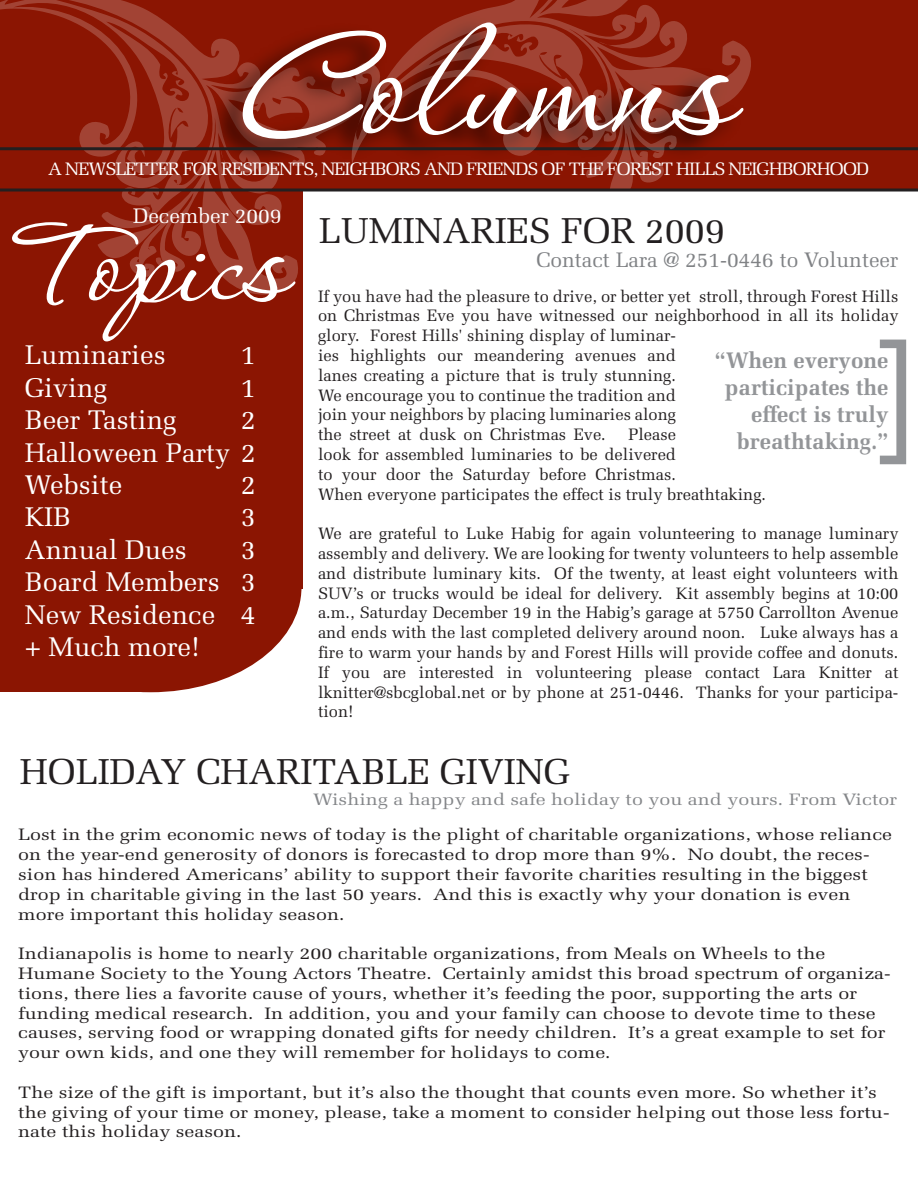
<style>
.page{position:relative;width:918px;height:1188px;background:#fff}
.page>*{position:absolute;margin:0;border:0;box-sizing:border-box;transform-origin:0 0}
.t1{font:184.5px "P22 Corinthia";color:#fff;scale:1.19 1}
.t2{font:156.3px "Myriad Pro";color:#939598;scale:.92 1}
.t3{font:138px "P22 Corinthia";color:#fff;scale:1.19 1}
.t4{font:36px "Melior";color:#231f20}
.t5{font:27px/32.4px "Melior";color:#fff;text-align:justify}
.t6{font:700 22.5px/27px "Melior";color:#939598;text-align:right}
.t7{font:21px "Melior";color:#808285}
.t8{font:21px "Melior";color:#fff}
.t9{font:18px "Melior";letter-spacing:-.055em;color:#fff}
.t10{font:16.5px/19.8px "Melior";color:#231f20}
.t11{font:16.5px/19.8px "Melior";color:#231f20;scale:1.19 1}
.t12{font:16.5px "Melior";color:#848689;scale:1.19 1}
</style>
<div class="page">
<div style="left:0;top:191px;width:302px;height:397px;background:#8b1502"></div>
<div style="left:0;top:1px;width:918px;height:190px;background:#8b1502"></div>
<svg style="left:0;top:0;width:303px;height:295px"></svg>
<img style="left:202px;top:0;width:150px;height:242px">
<hr style="left:0;top:147px;width:918px;height:3px;background:#231f20">
<div style="left:0;top:482px;width:302px;height:210px;background:#8b1502;border-radius:50%"></div>
<div style="left:0;top:555px;width:154px;height:137px;background:#8b1502"></div>
<svg style="left:352px;top:0;width:399px;height:189px"></svg>
<hr style="left:0;top:189px;width:918px;height:3px;background:#231f20">
<h1 class="t1" style="left:244px;top:-7px;width:409px">Columns</h1>
<p class="t9" style="left:48px;top:158px;width:822px">A NEWSLETTER FOR RESIDENTS, NEIGHBORS AND FRIENDS OF THE FOREST HILLS NEIGHBORHOOD</p>
<p class="t8" style="left:133px;top:203px;width:150px">December 2009</p>
<h3 class="t3" style="left:8px;top:195px;width:234px">Topics</h3>
<h3 class="t5" style="left:25px;top:339px;width:142px">Luminaries</h3>
<h3 class="t5" style="left:241px;top:339px;width:17px">1</h3>
<h3 class="t5" style="left:25px;top:371px;width:84px">Giving</h3>
<h3 class="t5" style="left:241px;top:371px;width:17px">1</h3>
<h3 class="t5" style="left:25px;top:404px;width:154px">Beer Tasting</h3>
<h3 class="t5" style="left:25px;top:404px;width:233px;text-indent:216px">2<br>Halloween Party 2<br>Website</h3>
<h3 class="t5" style="left:241px;top:469px;width:17px">2</h3>
<h3 class="t5" style="left:25px;top:501px;width:48px">KIB</h3>
<h3 class="t5" style="left:241px;top:501px;width:17px">3</h3>
<h3 class="t5" style="left:25px;top:533px;width:163px">Annual Dues</h3>
<h3 class="t5" style="left:25px;top:533px;width:233px;text-indent:216px">3<br>Board Members 3<br>New Residence 4 + Much more!</h3>
<h3 class="t4" style="left:319px;top:209px;width:408px">LUMINARIES FOR 2009</h3>
<p class="t7" style="left:536px;top:248px;width:363px">Contact Lara @ 251-0446 to Volunteer</p>
<p class="t10" style="left:318px;top:286px;width:582px">If you have had the pleasure to drive, or better yet stroll, through Forest Hills on Christmas Eve you have witnessed our neighborhood in all its holiday glory. Forest Hills' shining display of luminar-<br>ies highlights our meandering avenues and<br>lanes creating a picture that is truly stunning.<br>We encourage you to continue the tradition and<br>join your neighbors by placing luminaries along<br>the street at dusk on Christmas Eve.</p>
<h2 class="t2" style="left:877px;top:298px;width:46px">]</h2>
<h3 class="t6" style="left:715px;top:347px;width:175px">“When everyone participates the effect is truly breathtaking.”</h3>
<p class="t10" style="left:318px;top:425px;width:450px;text-indent:310px">Please<br>look for assembled luminaries to be delivered<br>to your door the Saturday before Christmas.<br>When everyone participates the effect is truly breathtaking.</p>
<p class="t10" style="left:318px;top:524px;width:582px;text-align:justify">We are grateful to Luke Habig for again volunteering to manage luminary assembly and delivery. We are looking for twenty volunteers to help assemble and distribute luminary kits. Of the twenty, at least eight volunteers with SUV’s or trucks would be ideal for delivery. Kit assembly begins at 10:00 a.m., Saturday December 19 in the Habig’s garage at 5750 Carrollton Avenue and ends with the last completed delivery around noon. Luke always has a fire to warm your hands by and Forest Hills will provide coffee and donuts.<br>If you are interested in volunteering please contact Lara Knitter at lknitter@sbcglobal.net or by phone at 251-0446. Thanks for your participa&shy;tion!</p>
<h3 class="t4" style="left:20px;top:750px;width:552px">HOLIDAY CHARITABLE GIVING</h3>
<p class="t12" style="left:313px;top:789px;width:492px">Wishing a happy and safe holiday to you and yours. From Victor</p>
<p class="t11" style="left:18px;top:825px;width:736px">Lost in the grim economic news of today is the plight of charitable organizations, whose reliance on the year-end generosity of donors is forecasted to drop more than 9%. No doubt, the reces&shy;sion has hindered Americans’ ability to support their favorite charities resulting in the biggest drop in charitable giving in the last 50 years. And this is exactly why your donation is even more important this holiday season.</p>
<p class="t11" style="left:18px;top:944px;width:735px">Indianapolis is home to nearly 200 charitable organizations, from Meals on Wheels to the Humane Society to the Young Actors Theatre. Certainly amidst this broad spectrum of organiza&shy;tions, there lies a favorite cause of yours, whether it’s feeding the poor, supporting the arts or funding medical research. In addition, you and your family can choose to devote time to these causes, serving food or wrapping donated gifts for needy children. It’s a great example to set for your own kids, and one they will remember for holidays to come.</p>
<p class="t11" style="left:18px;top:1082px;width:734px">The size of the gift is important, but it’s also the thought that counts even more. So whether it’s the giving of your time or money, please, take a moment to consider helping out those less fortu&shy;nate this holiday season.</p>
</div>
